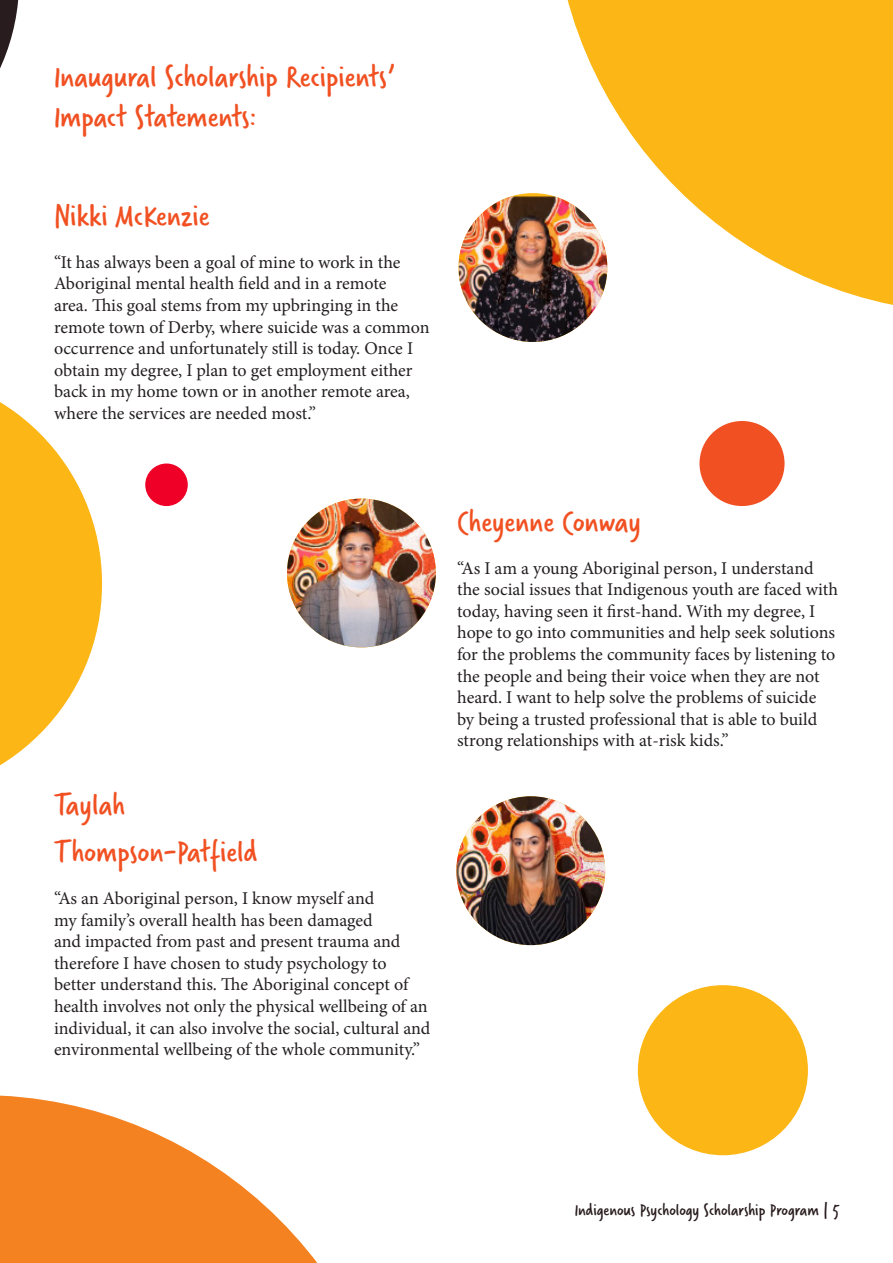
<style>
.page{position:relative;width:893px;height:1263px;background:#fff}
.page>*{position:absolute;margin:0;border:0;box-sizing:border-box;transform-origin:0 0}
.t1{font:33px/39.6px "Verveine W01";color:#f15122}
.t2{font:18px/21.6px "Minion Pro";letter-spacing:-.005em;color:#231f20}
.t3{font:18px "Verveine W01";color:#281c1e}
</style>
<div class="page">
<svg style="left:0;top:402px;width:102px;height:364px"></svg>
<svg style="left:0;top:1095px;width:318px;height:168px;fill:#f58220"></svg>
<svg style="left:0;top:0;width:19px;height:68px"></svg>
<div style="left:638px;top:985px;width:170px;height:170px;background:#fcb615;border-radius:50%"></div>
<svg style="left:567px;top:0;width:326px;height:305px;fill:#fcb615"></svg>
<div style="left:699px;top:421px;width:85px;height:85px;background:#f15122;border-radius:50%"></div>
<img style="left:459px;top:196px;width:148px;height:146px">
<img style="left:287px;top:499px;width:149px;height:148px;border-radius:74px">
<img style="left:456px;top:796px;width:149px;height:149px;border-radius:74px">
<div style="left:145px;top:463px;width:43px;height:43px;background:#ef0027;border-radius:50%"></div>
<p class="t1" style="left:54px;top:57px;width:342px">Inaugural Scholarship Recipients’<br>Impact Statements:</p>
<p class="t1" style="left:54px;top:196px;width:157px">Nikki McKenzie</p>
<p class="t2" style="left:54px;top:251px;width:377px">“It has always been a goal of mine to work in the Aboriginal mental health field and in a remote<br>area. This goal stems from my upbringing in the remote town of Derby, where suicide was a common occurrence and unfortunately still is today. Once I obtain my degree, I plan to get employment either back in my home town or in another remote area, where the services are needed most.”</p>
<p class="t1" style="left:54px;top:785px;width:72px">Taylah</p>
<p class="t1" style="left:54px;top:832px;width:205px">Thompson-Patfield</p>
<p class="t2" style="left:54px;top:887px;width:378px">“As an Aboriginal person, I know myself and<br>my family’s overall health has been damaged<br>and impacted from past and present trauma and therefore I have chosen to study psychology to better understand this. The Aboriginal concept of health involves not only the physical wellbeing of an individual, it can also involve the social, cultural and environmental wellbeing of the whole community.”</p>
<p class="t1" style="left:457px;top:501px;width:185px">Cheyenne Conway</p>
<p class="t2" style="left:457px;top:557px;width:382px">“As I am a young Aboriginal person, I understand the social issues that Indigenous youth are faced with today, having seen it first-hand. With my degree, I hope to go into communities and help seek solutions for the problems the community faces by listening to the people and being their voice when they are not heard. I want to help solve the problems of suicide<br>by being a trusted professional that is able to build strong relationships with at-risk kids.”</p>
<p class="t3" style="left:575px;top:1197px;width:266px">Indigenous Psychology Scholarship Program | 5</p>
</div>
